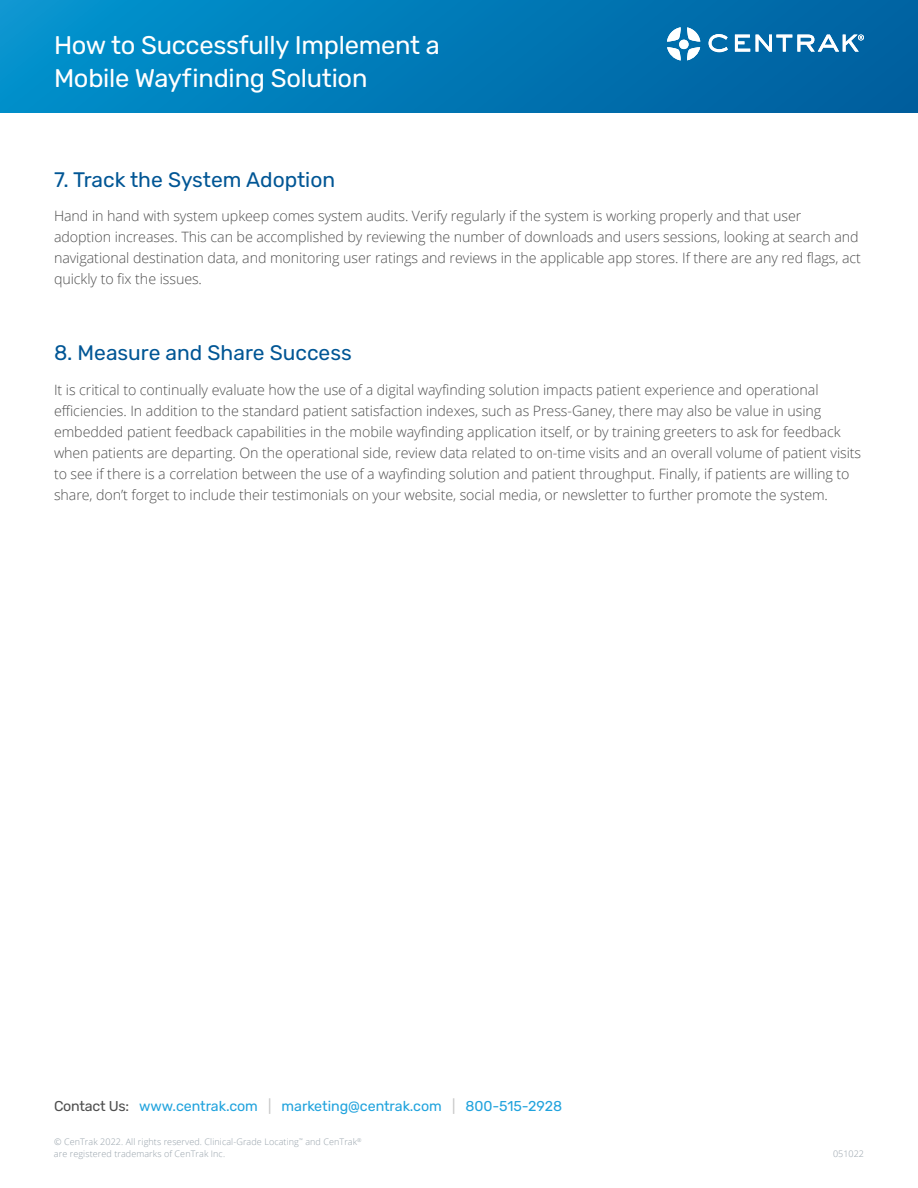
<style>
.page{position:relative;width:918px;height:1188px;background:#fff}
.page>*{position:absolute;margin:0;border:0;box-sizing:border-box;transform-origin:0 0}
.t1{font:25.5px/33px "Rubik";letter-spacing:-.01em;color:#fff}
.t2{font:21px "Rubik";color:#015695}
.t3{font:300 14.25px/21px "Open Sans";letter-spacing:-.005em;color:#4e4e4e}
.t4{font:14.25px "Rubik";letter-spacing:-.005em;color:#21a3dd}
.t5{font:300 9px/11.2px "Open Sans";letter-spacing:.01em;color:#95a0a9}
.s1{color:#4e4e4e}
.s2{color:#c8c8c8}
</style>
<div class="page">
<div style="left:0;top:0;width:918px;height:113px;background:linear-gradient(to right,#0192cd,#005f9e)"></div>
<svg style="left:709px;top:34px;width:19px;height:18px"></svg>
<svg style="left:735px;top:35px;width:15px;height:17px"></svg>
<svg style="left:756px;top:35px;width:108px;height:17px"></svg>
<svg style="left:667px;top:27px;width:33px;height:33px"></svg>
<h1 class="t1" style="left:54px;top:29px;width:387px">How to Successfully Implement a<br>Mobile Wayfinding Solution</h1>
<h2 class="t2" style="left:54px;top:168px;width:283px">7. Track the System Adoption</h2>
<p class="t3" style="left:54px;top:205px;width:809px">Hand in hand with system upkeep comes system audits. Verify regularly if the system is working properly and that user adoption increases. This can be accomplished by reviewing the number of downloads and users sessions, looking at search and navigational destination data, and monitoring user ratings and reviews in the applicable app stores. If there are any red flags, act quickly to fix the issues.</p>
<h2 class="t2" style="left:54px;top:341px;width:299px">8. Measure and Share Success</h2>
<p class="t3" style="left:54px;top:379px;width:809px">It is critical to continually evaluate how the use of a digital wayfinding solution impacts patient experience and operational efficiencies. In addition to the standard patient satisfaction indexes, such as Press-Ganey, there may also be value in using embedded patient feedback capabilities in the mobile wayfinding application itself, or by training greeters to ask for feedback when patients are departing. On the operational side, review data related to on-time visits and an overall volume of patient visits to see if there is a correlation between the use of a wayfinding solution and patient throughput. Finally, if patients are willing to share, don’t forget to include their testimonials on your website, social media, or newsletter to further promote the system.</p>
<p class="t4" style="left:54px;top:1099px;width:510px"><span class="s1">Contact Us:</span> www.centrak.com <span class="s2">|</span> marketing@centrak.com <span class="s2">|</span> 800-515-2928</p>
<p class="t5" style="left:54px;top:1136px;width:309px">© CenTrak 2022. All rights reserved. Clinical-Grade Locating<sup>™</sup> and CenTrak<sup>® </sup>are registered trademarks of CenTrak Inc.</p>
<p class="t5" style="left:833px;top:1147px;width:32px">051022</p>
</div>
